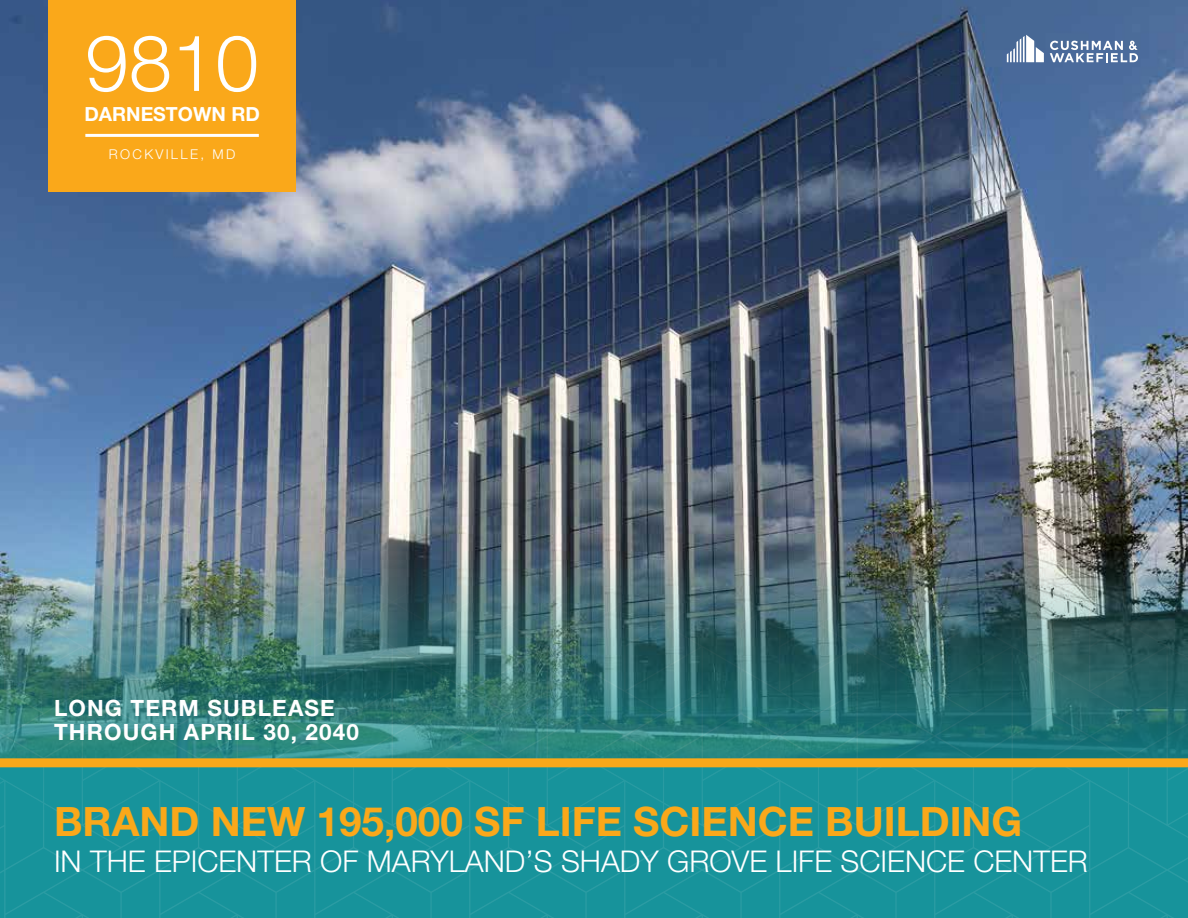
<style>
.page{position:relative;width:1188px;height:918px;background:#fff}
.page>*{position:absolute;margin:0;border:0;box-sizing:border-box;transform-origin:0 0}
.t1{font:300 78px "Helvetica Neue LT Pro";color:#fff}
.t2{font:700 40.5px "Helvetica Neue LT Pro";color:#faa81a}
.t3{font:300 30px "Helvetica Neue LT Pro";color:#fff}
.t4{font:700 22.5px/24px "Helvetica Neue LT Pro";letter-spacing:.05em;color:#fff}
.t5{font:700 19.5px "Helvetica Neue LT Pro";color:#fff}
.t6{font:300 13.5px "Helvetica Neue LT Pro";letter-spacing:.17em;color:#fff}
</style>
<div class="page">
<img style="left:0;top:0;width:1188px;height:495px">
<div style="left:48px;top:0;width:248px;height:192px;background:#faa81a"></div>
<hr style="left:85px;top:134px;width:174px;height:3px;background:#fff">
<img style="left:0;top:495px;width:1188px;height:40px">
<img style="left:0;top:535px;width:586px;height:383px">
<img style="left:586px;top:535px;width:602px;height:383px">
<div style="left:0;top:758px;width:1188px;height:9px;background:#faa81a"></div>
<svg style="left:1007px;top:35px;width:37px;height:27px"></svg>
<svg style="left:1050px;top:41px;width:88px;height:21px"></svg>
<h1 class="t1" style="left:85px;top:15px;width:175px">9810</h1>
<p class="t5" style="left:84px;top:102px;width:177px">DARNESTOWN RD</p>
<p class="t6" style="left:109px;top:146px;width:128px">ROCKVILLE, MD</p>
<p class="t4" style="left:54px;top:695px;width:306px">LONG TERM SUBLEASE<br>THROUGH APRIL 30, 2040</p>
<h2 class="t2" style="left:54px;top:797px;width:970px">BRAND NEW 195,000 SF LIFE SCIENCE BUILDING</h2>
<p class="t3" style="left:54px;top:843px;width:1035px">IN THE EPICENTER OF MARYLAND’S SHADY GROVE LIFE SCIENCE CENTER</p>
</div>
